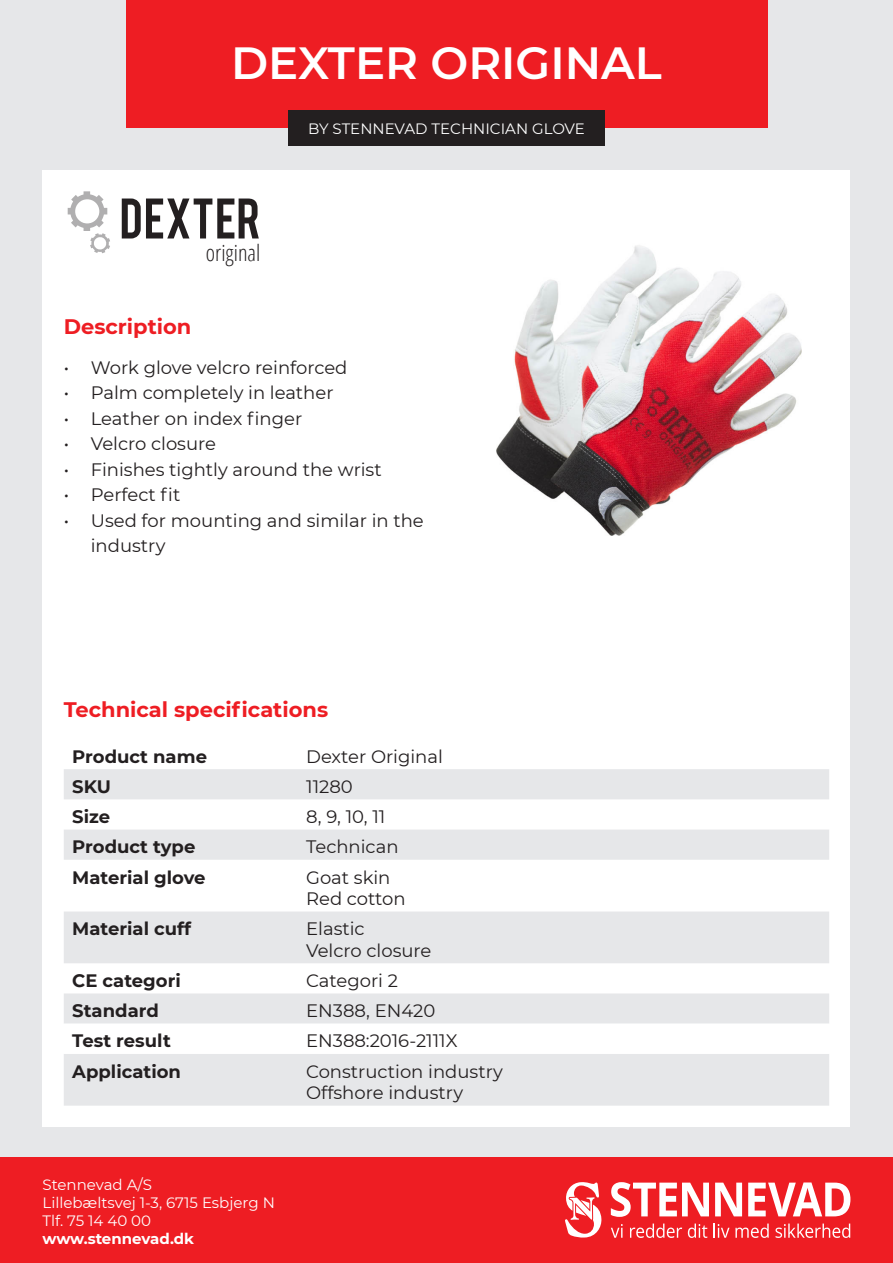
<style>
.page{position:relative;width:893px;height:1263px;background:#e6e7e9}
.page>*{position:absolute;margin:0;border:0;box-sizing:border-box;transform-origin:0 0}
.Overskrift_rød_kasse{font:600 45px "Montserrat";color:#fff}
.t1{font:300 22.5px "Open Sans Condensed";color:#231f20}
.Overskrift{font:700 21px "Montserrat";color:#ee1d23}
.Brødtekst{font:18px/25.5px "Montserrat";color:#231f20}
.Brødtekst-2{font:700 18px "Montserrat";color:#231f20}
.t2{font:15px/18px "Montserrat";color:#fff}
.t3{font:700 15px "Montserrat";color:#fff}
</style>
<div class="page">
<div style="left:0;top:1157px;width:893px;height:106px;background:#ee1d23"></div>
<svg style="left:611px;top:1182px;width:98px;height:35px"></svg>
<svg style="left:715px;top:1182px;width:27px;height:34px"></svg>
<svg style="left:748px;top:1182px;width:102px;height:34px"></svg>
<svg style="left:611px;top:1224px;width:12px;height:14px"></svg>
<svg style="left:630px;top:1223px;width:52px;height:15px"></svg>
<svg style="left:688px;top:1223px;width:19px;height:15px"></svg>
<svg style="left:714px;top:1223px;width:15px;height:15px"></svg>
<svg style="left:735px;top:1223px;width:34px;height:15px"></svg>
<svg style="left:775px;top:1223px;width:75px;height:15px"></svg>
<svg style="left:565px;top:1182px;width:37px;height:56px"></svg>
<div style="left:126px;top:0;width:641px;height:128px;background:#ee1d23"></div>
<div style="left:288px;top:111px;width:317px;height:35px;background:#231f20"></div>
<div style="left:43px;top:170px;width:807px;height:957px;background:#fff"></div>
<svg style="left:122px;top:198px;width:137px;height:40px"></svg>
<svg style="left:68px;top:191px;width:42px;height:62px"></svg>
<div style="left:64px;top:769px;width:765px;height:30px;background:#e6e7e9"></div>
<div style="left:64px;top:829px;width:765px;height:31px;background:#e6e7e9"></div>
<svg style="left:64px;top:911px;width:765px;height:195px;fill:#e6e7e9"></svg>
<svg style="left:64px;top:1024px;width:765px;height:30px"></svg>
<img style="left:496px;top:245px;width:306px;height:291px">
<p class="Overskrift_rød_kasse" style="left:231px;top:31px;width:432px">DEXTER ORIGINAL</p>
<p class="t1" style="left:206px;top:238px;width:56px">original</p>
<p class="Overskrift" style="left:64px;top:311px;width:129px">Description</p>
<p class="t2" style="left:308px;top:119px;width:278px">BY STENNEVAD TECHNICIAN GLOVE</p>
<p class="Brødtekst" style="left:64px;top:354px;width:285px">• Work glove velcro reinforced</p>
<p class="Brødtekst" style="left:64px;top:379px;width:271px">• Palm completely in leather</p>
<p class="Brødtekst" style="left:64px;top:405px;width:240px">• Leather on index finger</p>
<p class="Brødtekst" style="left:64px;top:430px;width:154px">• Velcro closure</p>
<p class="Brødtekst" style="left:64px;top:456px;width:319px">• Finishes tightly around the wrist</p>
<p class="Brødtekst" style="left:64px;top:481px;width:118px">• Perfect fit</p>
<p class="Brødtekst" style="left:91px;top:507px;width:335px;text-indent:-27px">• Used for mounting and similar in the industry</p>
<p class="Overskrift" style="left:64px;top:694px;width:266px">Technical specifications</p>
<p class="Brødtekst-2" style="left:72px;top:743px;width:136px">Product name</p>
<p class="Brødtekst" style="left:306px;top:743px;width:138px">Dexter Original</p>
<p class="Brødtekst-2" style="left:72px;top:774px;width:40px">SKU</p>
<p class="Brødtekst" style="left:306px;top:773px;width:48px">11280</p>
<p class="Brødtekst-2" style="left:72px;top:804px;width:39px">Size</p>
<p class="Brødtekst" style="left:306px;top:803px;width:81px">8, 9, 10, 11</p>
<p class="Brødtekst-2" style="left:72px;top:834px;width:125px">Product type</p>
<p class="Brødtekst" style="left:306px;top:833px;width:94px">Technican</p>
<p class="Brødtekst-2" style="left:72px;top:864px;width:135px">Material glove</p>
<p class="Brødtekst" style="left:306px;top:864px;width:86px">Goat skin</p>
<p class="Brødtekst" style="left:306px;top:885px;width:101px">Red cotton</p>
<p class="Brødtekst-2" style="left:72px;top:916px;width:120px">Material cuff</p>
<p class="Brødtekst" style="left:306px;top:915px;width:60px">Elastic</p>
<p class="Brødtekst" style="left:306px;top:937px;width:127px">Velcro closure</p>
<p class="Brødtekst-2" style="left:72px;top:968px;width:110px">CE categori</p>
<p class="Brødtekst" style="left:306px;top:967px;width:93px">Categori 2</p>
<p class="Brødtekst-2" style="left:72px;top:998px;width:88px">Standard</p>
<p class="Brødtekst" style="left:306px;top:997px;width:131px">EN388, EN420</p>
<p class="Brødtekst-2" style="left:72px;top:1028px;width:100px">Test result</p>
<p class="Brødtekst" style="left:306px;top:1028px;width:153px">EN388:2016-2111X</p>
<p class="Brødtekst-2" style="left:72px;top:1058px;width:110px">Application</p>
<p class="Brødtekst" style="left:306px;top:1058px;width:198px">Construction industry</p>
<p class="Brødtekst" style="left:306px;top:1079px;width:158px">Offshore industry</p>
<p class="t2" style="left:43px;top:1175px;width:234px">Stennevad A/S<br>Lillebæltsvej 1-3, 6715 Esbjerg N<br>Tlf. 75 14 40 00</p>
<p class="t3" style="left:43px;top:1228px;width:153px">www.stennevad.dk</p>
</div>
